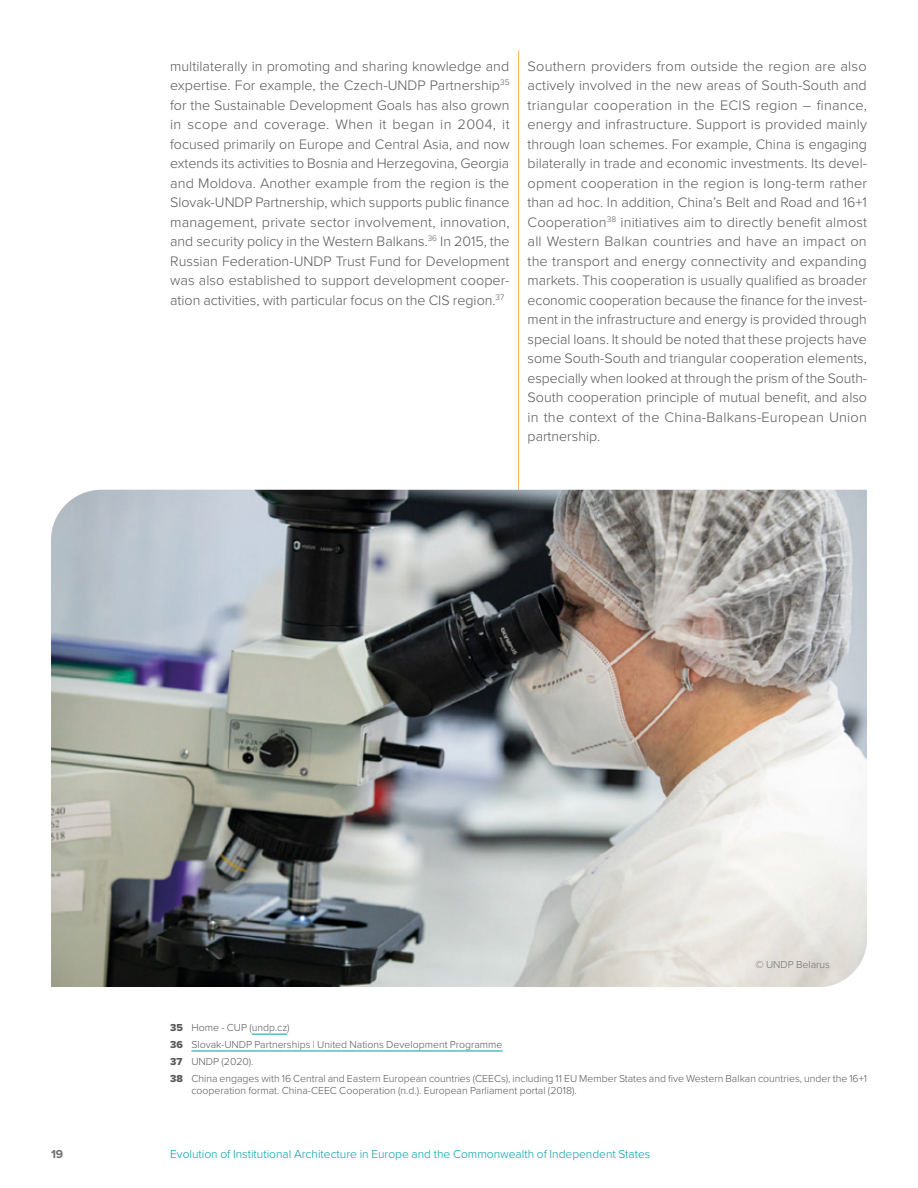
<style>
.page{position:relative;width:918px;height:1188px;background:#fff}
.page>*{position:absolute;margin:0;border:0;box-sizing:border-box;transform-origin:0 0}
.t1{font:300 14.25px/19.5px "Proxima Nova";color:#575756;text-align:justify}
.t2{font:300 12px "Proxima Nova";color:#009ea7}
.t3{font:700 12px "Proxima Nova";color:#70706f}
.FOOT{font:300 10.5px/12.6px "Proxima Nova";color:#575756}
.t4{font:300 10.5px "Proxima Nova";color:#70706f}
.s1{font-family:"Proxima Nova Extrabld";font-weight:400}
</style>
<div class="page">
<hr style="left:252px;top:1034px;width:35px;height:1px;background:#009ea7">
<hr style="left:191px;top:1051px;width:312px;height:1px;background:#009ea7">
<hr style="left:518px;top:51px;width:1px;height:858px;background:#f6b14f">
<img style="left:51px;top:490px;width:816px;height:497px">
<p class="t1" style="left:170px;top:55px;width:341px">multilaterally in promoting and sharing knowledge and expertise. For example, the Czech-UNDP Partnership<sup>35 </sup>for the Sustainable Development Goals has also grown in scope and coverage. When it began in 2004, it focused primarily on Europe and Central Asia, and now extends its activities to Bosnia and Herzegovina, Georgia and Moldova. Another example from the region is the Slovak-UNDP Partnership, which supports public finance management, private sector involvement, innovation, and security policy in the Western Balkans.<sup>36</sup> In 2015, the Russian Federation-UNDP Trust Fund for Development was also established to support development cooper&shy;ation activities, with particular focus on the CIS region.<sup>37</sup></p>
<p class="t1" style="left:528px;top:55px;width:341px">Southern providers from outside the region are also actively involved in the new areas of South-South and triangular cooperation in the ECIS region – finance, energy and infrastructure. Support is provided mainly through loan schemes. For example, China is engaging bilaterally in trade and economic investments. Its devel&shy;opment cooperation in the region is long-term rather than ad hoc. In addition, China’s Belt and Road and 16+1<br>Cooperation<sup>38</sup> initiatives aim to directly benefit almost all Western Balkan countries and have an impact on the transport and energy connectivity and expanding markets. This cooperation is usually qualified as broader economic cooperation because the finance for the invest&shy;ment in the infrastructure and energy is provided through special loans. It should be noted that these projects have some South-South and triangular cooperation elements, especially when looked at through the prism of the South-South cooperation principle of mutual benefit, and also in the context of the China-Balkans-European Union partnership.</p>
<p class="t4" style="left:756px;top:956px;width:76px">© UNDP Belarus</p>
<p class="FOOT" style="left:170px;top:1021px;width:121px"><span class="s1">35</span> Home - CUP (undp.cz)</p>
<p class="FOOT" style="left:170px;top:1038px;width:334px"><span class="s1">36</span> Slovak-UNDP Partnerships | United Nations Development Programme</p>
<p class="FOOT" style="left:170px;top:1054px;width:85px"><span class="s1">37</span> UNDP (2020).</p>
<p class="FOOT" style="left:191px;top:1071px;width:677px;text-indent:-21px"><span class="s1">38</span> China engages with 16 Central and Eastern European countries (CEECs), including 11 EU Member States and five Western Balkan countries, under the 16+1 cooperation format. China-CEEC Cooperation (n.d.). European Parliament portal (2018).</p>
<p class="t3" style="left:51px;top:1145px;width:14px">19</p>
<p class="t2" style="left:170px;top:1145px;width:482px">Evolution of Institutional Architecture in Europe and the Commonwealth of Independent States</p>
</div>
